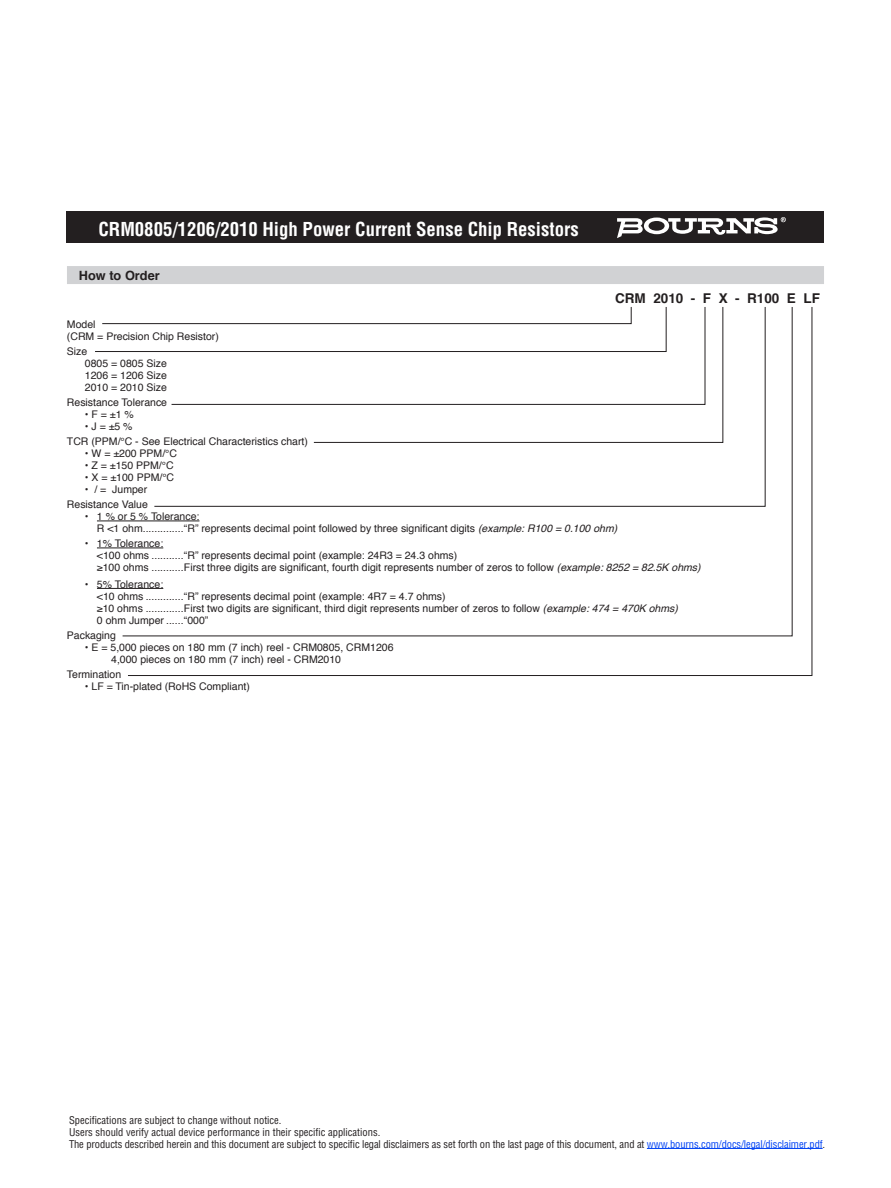
<style>
.page{position:relative;width:891px;height:1188px;background:#fff}
.page>*{position:absolute;margin:0;border:0;box-sizing:border-box;transform-origin:0 0}
.t1{font:700 condensed 18.75px "Helvetica";color:#fff}
.t2{font:700 13.5px "Helvetica";color:#231f20}
.t3{font:700 12.75px "Helvetica";color:#231f20}
.t4{font:10.5px/12px "Helvetica";color:#231f20}
.t5{font:condensed 10.5px/12px "Helvetica";letter-spacing:-.01em;color:#231f20}
.s1{font-style:italic}
.s2{color:#0042f4}
</style>
<div class="page">
<hr style="left:647px;top:1148px;width:176px;height:1px;background:#0042f4">
<div style="left:67px;top:212px;width:757px;height:31px;background:#231f20"></div>
<svg style="left:617px;top:217px;width:169px;height:21px"></svg>
<div style="left:67px;top:266px;width:757px;height:18px;background:#d1d2d4"></div>
<hr style="left:97px;top:521px;width:102px;height:1px;background:#231f20">
<hr style="left:97px;top:548px;width:66px;height:1px;background:#231f20">
<hr style="left:97px;top:588px;width:66px;height:1px;background:#231f20">
<svg style="left:127px;top:307px;width:686px;height:369px"></svg>
<h1 class="t1" style="left:98px;top:218px;width:482px">CRM0805/1206/2010 High Power Current Sense Chip Resistors</h1>
<p class="t3" style="left:79px;top:265px;width:82px">How to Order</p>
<p class="t2" style="left:615px;top:287px;width:206px">CRM 2010 - F X - R100 E LF</p>
<p class="t4" style="left:67px;top:319px;width:153px">Model<br>(CRM = Precision Chip Resistor)</p>
<p class="t4" style="left:85px;top:346px;width:84px;text-indent:-18px">Size<br>0805 = 0805 Size<br>1206 = 1206 Size<br>2010 = 2010 Size</p>
<p class="t4" style="left:67px;top:397px;width:102px">Resistance Tolerance</p>
<p class="t4" style="left:85px;top:409px;width:50px">• F = ±1 %</p>
<p class="t4" style="left:67px;top:419px;width:243px;line-height:15px;text-indent:18px">• J = ±5 %<br>TCR (PPM/°C - See Electrical Characteristics chart)</p>
<p class="t4" style="left:85px;top:448px;width:94px">• W = ±200 PPM/°C</p>
<p class="t4" style="left:85px;top:460px;width:90px">• Z = ±150 PPM/°C</p>
<p class="t4" style="left:85px;top:472px;width:91px">• X = ±100 PPM/°C</p>
<p class="t4" style="left:67px;top:482px;width:82px;line-height:15px;text-align:right">• / = Jumper<br>Resistance Value</p>
<p class="t4" style="left:97px;top:511px;width:522px;text-indent:-12px">• 1 % or 5 % Tolerance:<br>R &lt;1 ohm..............“R” represents decimal point followed by three significant digits <span class="s1">(example: R100 = 0.100 ohm)</span></p>
<p class="t4" style="left:97px;top:538px;width:605px;text-indent:-12px">• 1% Tolerance:<br>&lt;100 ohms ...........“R” represents decimal point (example: 24R3 = 24.3 ohms)<br>≥100 ohms ...........First three digits are significant, fourth digit represents number of zeros to follow <span class="s1">(example: 8252 = 82.5K ohms)</span></p>
<p class="t4" style="left:97px;top:578px;width:583px;text-indent:-12px">• 5% Tolerance:<br>&lt;10 ohms .............“R” represents decimal point (example: 4R7 = 4.7 ohms)<br>≥10 ohms .............First two digits are significant, third digit represents number of zeros to follow <span class="s1">(example: 474 = 470K ohms)<br></span>0 ohm Jumper ......“000”</p>
<p class="t4" style="left:67px;top:629px;width:51px">Packaging</p>
<p class="t4" style="left:111px;top:641px;width:284px;text-indent:-26px">• E = 5,000 pieces on 180 mm (7 inch) reel - CRM0805, CRM1206<br>4,000 pieces on 180 mm (7 inch) reel - CRM2010</p>
<p class="t4" style="left:67px;top:668px;width:56px">Termination</p>
<p class="t4" style="left:85px;top:680px;width:167px">• LF = Tin-plated (RoHS Compliant)</p>
<p class="t5" style="left:69px;top:1114px;width:758px">Specifications are subject to change without notice.<br>Users should verify actual device performance in their specific applications.<br>The products described herein and this document are subject to specific legal disclaimers as set forth on the last page of this document, and at <span class="s2">www.bourns.com/docs/legal/disclaimer.pdf</span>.</p>
</div>
